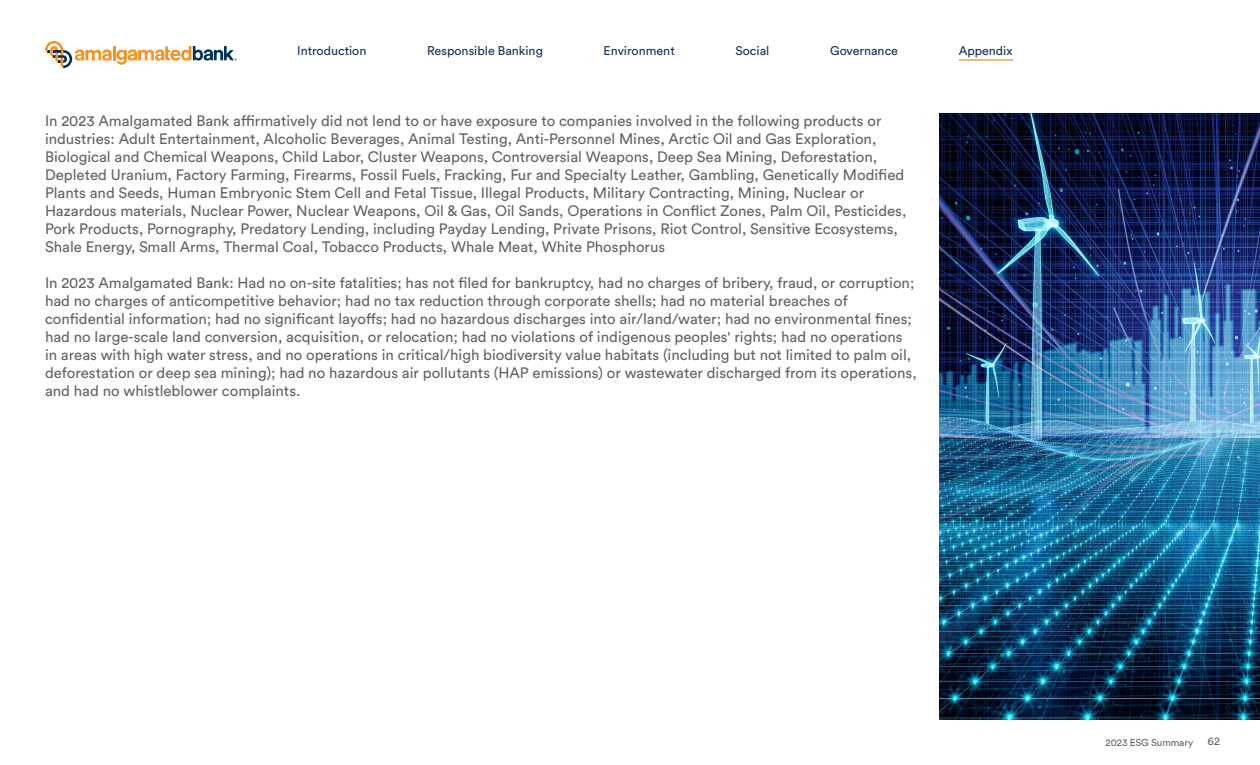
<style>
.page{position:relative;width:1260px;height:765px;background:#fff}
.page>*{position:absolute;margin:0;border:0;box-sizing:border-box;transform-origin:0 0}
.t1{font:15px/18px "Circular Std";color:#646464}
.t2{font:12.5px "Circular Std";color:#18325b}
.t3{font:11.25px "Circular Std";color:#646464}
.t4{font:10px "Circular Std";letter-spacing:-.01em;color:#646464}
</style>
<div class="page">
<svg style="left:45px;top:41px;width:192px;height:27px"></svg>
<hr style="left:959px;top:59px;width:54px;height:2px;background:#ef8a21">
<img style="left:939px;top:114px;width:321px;height:606px">
<p class="t2" style="left:297px;top:43px;width:71px">Introduction</p>
<p class="t2" style="left:427px;top:43px;width:117px">Responsible Banking</p>
<p class="t2" style="left:604px;top:43px;width:73px">Environment</p>
<p class="t2" style="left:735px;top:43px;width:35px">Social</p>
<p class="t2" style="left:830px;top:43px;width:69px">Governance</p>
<p class="t2" style="left:959px;top:43px;width:55px">Appendix</p>
<p class="t1" style="left:45px;top:112px;width:863px">In 2023 Amalgamated Bank affirmatively did not lend to or have exposure to companies involved in the following products or industries: Adult Entertainment, Alcoholic Beverages, Animal Testing, Anti-Personnel Mines, Arctic Oil and Gas Exploration, Biological and Chemical Weapons, Child Labor, Cluster Weapons, Controversial Weapons, Deep Sea Mining, Deforestation, Depleted Uranium, Factory Farming, Firearms, Fossil Fuels, Fracking, Fur and Specialty Leather, Gambling, Genetically Modified Plants and Seeds, Human Embryonic Stem Cell and Fetal Tissue, Illegal Products, Military Contracting, Mining, Nuclear or Hazardous materials, Nuclear Power, Nuclear Weapons, Oil &amp; Gas, Oil Sands, Operations in Conflict Zones, Palm Oil, Pesticides, Pork Products, Pornography, Predatory Lending, including Payday Lending, Private Prisons, Riot Control, Sensitive Ecosystems, Shale Energy, Small Arms, Thermal Coal, Tobacco Products, Whale Meat, White Phosphorus</p>
<p class="t1" style="left:45px;top:274px;width:873px">In 2023 Amalgamated Bank: Had no on-site fatalities; has not filed for bankruptcy, had no charges of bribery, fraud, or corruption; had no charges of anticompetitive behavior; had no tax reduction through corporate shells; had no material breaches of confidential information; had no significant layoffs; had no hazardous discharges into air/land/water; had no environmental fines; had no large-scale land conversion, acquisition, or relocation; had no violations of indigenous peoples' rights; had no operations in areas with high water stress, and no operations in critical/high biodiversity value habitats (including but not limited to palm oil, deforestation or deep sea mining); had no hazardous air pollutants (HAP emissions) or wastewater discharged from its operations, and had no whistleblower complaints.</p>
<p class="t4" style="left:1106px;top:736px;width:89px">2023 ESG Summary</p>
<p class="t3" style="left:1208px;top:734px;width:14px">62</p>
</div>
